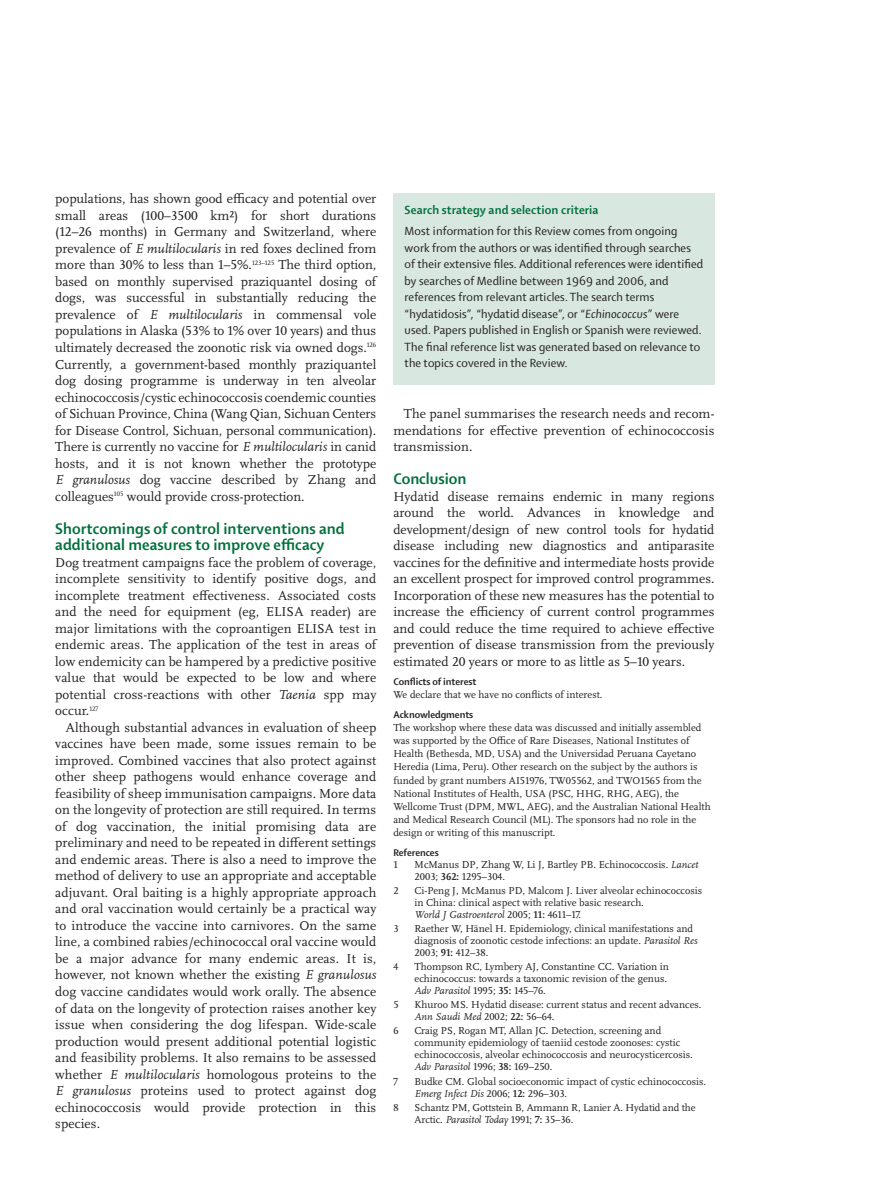
<style>
.page{position:relative;width:893px;height:1200px;background:#fff}
.page>*{position:absolute;margin:0;border:0;box-sizing:border-box;transform-origin:0 0}
.t1{font:700 16.5px/16.5px "Shaker 2 Lancet";letter-spacing:.01em;color:#00703c}
.t2{font:13.5px/16.5px "Scala Lancet Pro";letter-spacing:.01em;color:#231f20;text-align:justify}
.t3{font:12.75px/16.5px "Shaker 2 Lancet";letter-spacing:.01em;color:#231f20}
.t4{font:700 12.75px "Shaker 2 Lancet";letter-spacing:.01em;color:#00703c}
.t5{font:10.5px/12px "Scala Lancet Pro";color:#231f20}
.t6{font:700 10.5px "Shaker 2 Lancet";color:#231f20}
.s1{font-style:italic}
.s2{font-weight:700}
</style>
<div class="page">
<div style="left:393px;top:193px;width:321px;height:192px;background:#d8e7df"></div>
<p class="t2" style="left:55px;top:192px;width:323px">populations, has shown good efficacy and potential over small areas (100–3500 km²) for short durations (12–26 months) in Germany and Switzerland, where prevalence of <span class="s1">E multilocularis</span> in red foxes declined from more than 30% to less than 1–5%.<sup>123–125</sup> The third option, based on monthly supervised praziquantel dosing of dogs, was successful in substantially reducing the prevalence of <span class="s1">E multilocularis</span> in commensal vole populations in Alaska (53% to 1% over 10 years) and thus ultimately decreased the zoonotic risk via owned dogs.<sup>126<br></sup>Currently, a government-based monthly praziquantel dog dosing programme is underway in ten alveolar echinococcosis/cystic echinococcosis coendemic counties of Sichuan Province, China (Wang Qian, Sichuan Centers for Disease Control, Sichuan, personal communication).<br>There is currently no vaccine for <span class="s1">E multilocularis</span> in canid hosts, and it is not known whether the prototype <span class="s1">E granulosus</span> dog vaccine described by Zhang and colleagues<sup>105</sup> would provide cross-protection.</p>
<p class="t1" style="left:55px;top:521px;width:291px">Shortcomings of control interventions and additional measures to improve efficacy</p>
<p class="t2" style="left:55px;top:555px;width:323px">Dog treatment campaigns face the problem of coverage, incomplete sensitivity to identify positive dogs, and incomplete treatment effectiveness. Associated costs and the need for equipment (eg, ELISA reader) are major limitations with the coproantigen ELISA test in endemic areas. The application of the test in areas of low endemicity can be hampered by a predictive positive value that would be expected to be low and where potential cross-reactions with other <span class="s1">Taenia</span> spp may occur.<sup>127</sup></p>
<p class="t2" style="left:55px;top:720px;width:323px;text-indent:11px">Although substantial advances in evaluation of sheep vaccines have been made, some issues remain to be improved. Combined vaccines that also protect against other sheep pathogens would enhance coverage and feasibility of sheep immunisation campaigns. More data on the longevity of protection are still required. In terms of dog vaccination, the initial promising data are preliminary and need to be repeated in different settings and endemic areas. There is also a need to improve the method of delivery to use an appropriate and acceptable adjuvant. Oral baiting is a highly appropriate approach and oral vaccination would certainly be a practical way to introduce the vaccine into carnivores. On the same line, a combined rabies/echinococcal oral vaccine would be a major advance for many endemic areas. It is, however, not known whether the existing <span class="s1">E granulosus </span>dog vaccine candidates would work orally. The absence of data on the longevity of protection raises another key issue when considering the dog lifespan. Wide-scale production would present additional potential logistic and feasibility problems. It also remains to be assessed whether <span class="s1">E multilocularis</span> homologous proteins to the <span class="s1">E granulosus</span> proteins used to protect against dog echinococcosis would provide protection in this species.</p>
<p class="t4" style="left:405px;top:205px;width:195px">Search strategy and selection criteria</p>
<p class="t3" style="left:405px;top:224px;width:300px">Most information for this Review comes from ongoing work from the authors or was identified through searches of their extensive files. Additional references were identified by searches of Medline between 1969 and 2006, and references from relevant articles. The search terms “hydatidosis”, “hydatid disease”, or “<span class="s1">Echinococcus</span>” were used. Papers published in English or Spanish were reviewed.<br>The final reference list was generated based on relevance to the topics covered in the Review.</p>
<p class="t2" style="left:393px;top:406px;width:323px;text-indent:11px">The panel summarises the research needs and recom&shy;mendations for effective prevention of echinococcosis transmission.</p>
<p class="t1" style="left:393px;top:472px;width:75px">Conclusion</p>
<p class="t2" style="left:393px;top:489px;width:323px">Hydatid disease remains endemic in many regions around the world. Advances in knowledge and development/design of new control tools for hydatid disease including new diagnostics and antiparasite vaccines for the definitive and intermediate hosts provide an excellent prospect for improved control programmes.<br>Incorporation of these new measures has the potential to increase the efficiency of current control programmes and could reduce the time required to achieve effective prevention of disease transmission from the previously estimated 20 years or more to as little as 5–10 years.</p>
<p class="t6" style="left:393px;top:677px;width:85px">Conflicts of interest</p>
<p class="t5" style="left:393px;top:689px;width:211px">We declare that we have no conflicts of interest.</p>
<p class="t6" style="left:393px;top:710px;width:81px">Acknowledgments</p>
<p class="t5" style="left:393px;top:721px;width:319px;line-height:13.2px">The workshop where these data was discussed and initially assembled was supported by the Office of Rare Diseases, National Institutes of Health (Bethesda, MD, USA) and the Universidad Peruana Cayetano Heredia (Lima, Peru). Other research on the subject by the authors is funded by grant numbers AI51976, TW05562, and TWO1565 from the National Institutes of Health, USA (PSC, HHG, RHG, AEG), the Wellcome Trust (DPM, MWL, AEG), and the Australian National Health and Medical Research Council (ML). The sponsors had no role in the design or writing of this manuscript.</p>
<p class="t6" style="left:393px;top:848px;width:47px">References</p>
<p class="t5" style="left:393px;top:858px;width:6px">1</p>
<p class="t5" style="left:415px;top:858px;width:285px">McManus DP, Zhang W, Li J, Bartley PB. Echinococcosis. <span class="s1">Lancet<br></span>2003; <span class="s2">362:</span> 1295–304.</p>
<p class="t5" style="left:393px;top:884px;width:7px">2</p>
<p class="t5" style="left:415px;top:884px;width:289px">Ci-Peng J, McManus PD, Malcom J. Liver alveolar echinococcosis in China: clinical aspect with relative basic research.<br><span class="s1">World J Gastroenterol</span> 2005; <span class="s2">11:</span> 4611–17.</p>
<p class="t5" style="left:393px;top:923px;width:7px">3</p>
<p class="t5" style="left:415px;top:923px;width:284px">Raether W, Hänel H. Epidemiology, clinical manifestations and diagnosis of zoonotic cestode infections: an update. <span class="s1">Parasitol Res<br></span>2003; <span class="s2">91:</span> 412–38.</p>
<p class="t5" style="left:393px;top:961px;width:6px">4</p>
<p class="t5" style="left:415px;top:961px;width:256px">Thompson RC, Lymbery AJ, Constantine CC. Variation in echinococcus: towards a taxonomic revision of the genus.<br><span class="s1">Adv Parasitol</span> 1995; <span class="s2">35:</span> 145–76.</p>
<p class="t5" style="left:393px;top:999px;width:7px">5</p>
<p class="t5" style="left:415px;top:999px;width:288px">Khuroo MS. Hydatid disease: current status and recent advances.<br><span class="s1">Ann Saudi Med</span> 2002; <span class="s2">22:</span> 56–64.</p>
<p class="t5" style="left:393px;top:1025px;width:7px">6</p>
<p class="t5" style="left:415px;top:1025px;width:280px">Craig PS, Rogan MT, Allan JC. Detection, screening and community epidemiology of taeniid cestode zoonoses: cystic echinococcosis, alveolar echinococcosis and neurocysticercosis.<br><span class="s1">Adv Parasitol</span> 1996; <span class="s2">38:</span> 169–250.</p>
<p class="t5" style="left:393px;top:1075px;width:6px">7</p>
<p class="t5" style="left:415px;top:1075px;width:293px">Budke CM. Global socioeconomic impact of cystic echinococcosis.<br><span class="s1">Emerg Infect Dis</span> 2006; <span class="s2">12:</span> 296–303.</p>
<p class="t5" style="left:393px;top:1101px;width:7px">8</p>
<p class="t5" style="left:415px;top:1101px;width:282px">Schantz PM, Gottstein B, Ammann R, Lanier A. Hydatid and the<br>Arctic. <span class="s1">Parasitol Today</span> 1991; <span class="s2">7:</span> 35–36.</p>
</div>
